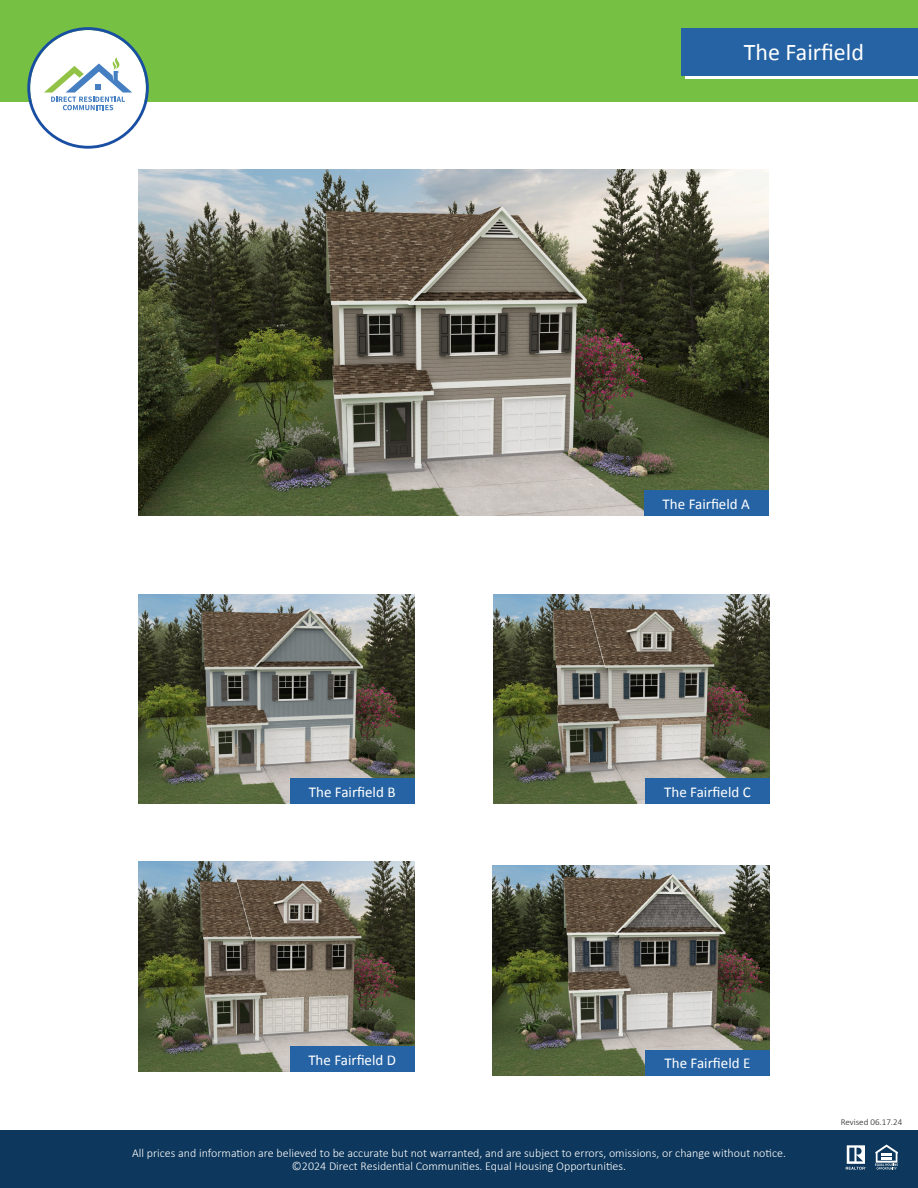
<style>
.page{position:relative;width:918px;height:1188px;background:#fff}
.page>*{position:absolute;margin:0;border:0;box-sizing:border-box;transform-origin:0 0}
.t1{font:24px "Calibri";color:#fff}
.t2{font:15px "Calibri";color:#fff}
.t3{font:300 12px/13.5px "Calibri";color:#fff;text-align:center}
.t4{font:300 9px "Calibri";color:#231f20}
</style>
<div class="page">
<div style="left:0;top:0;width:918px;height:102px;background:#76c043"></div>
<div style="left:685px;top:32px;width:233px;height:47px;background:linear-gradient(to right,#fff,#fff)"></div>
<div style="left:681px;top:28px;width:237px;height:47px;background:#2563a4"></div>
<div style="left:0;top:1130px;width:918px;height:58px;background:#0d375c"></div>
<svg style="left:846px;top:1145px;width:21px;height:25px"></svg>
<svg style="left:875px;top:1145px;width:22px;height:25px"></svg>
<svg style="left:27px;top:27px;width:122px;height:122px"></svg>
<img style="left:138px;top:169px;width:630px;height:347px">
<img style="left:494px;top:594px;width:276px;height:210px">
<img style="left:138px;top:594px;width:276px;height:210px">
<div style="left:645px;top:779px;width:125px;height:25px;background:#2563a4"></div>
<div style="left:290px;top:779px;width:124px;height:25px;background:#2563a4"></div>
<img style="left:138px;top:862px;width:276px;height:210px">
<div style="left:290px;top:1046px;width:124px;height:26px;background:#2563a4"></div>
<img style="left:492px;top:865px;width:278px;height:210px">
<div style="left:645px;top:1050px;width:125px;height:25px;background:#2563a4"></div>
<div style="left:644px;top:491px;width:124px;height:25px;background:#2563a4"></div>
<h1 class="t1" style="left:744px;top:35px;width:122px">The Fairfield</h1>
<p class="t2" style="left:663px;top:493px;width:89px">The Fairfield A</p>
<p class="t2" style="left:309px;top:781px;width:88px">The Fairfield B</p>
<p class="t2" style="left:664px;top:781px;width:88px">The Fairfield C</p>
<p class="t2" style="left:308px;top:1049px;width:89px">The Fairfield D</p>
<p class="t2" style="left:665px;top:1053px;width:87px">The Fairfield E</p>
<p class="t3" style="left:132px;top:1146px;width:655px">All prices and information are believed to be accurate but not warranted, and are subject to errors, omissions, or change without notice. ©2024 Direct Residential Communities. Equal Housing Opportunities.</p>
<p class="t4" style="left:841px;top:1116px;width:63px">Revised 06.17.24</p>
</div>
